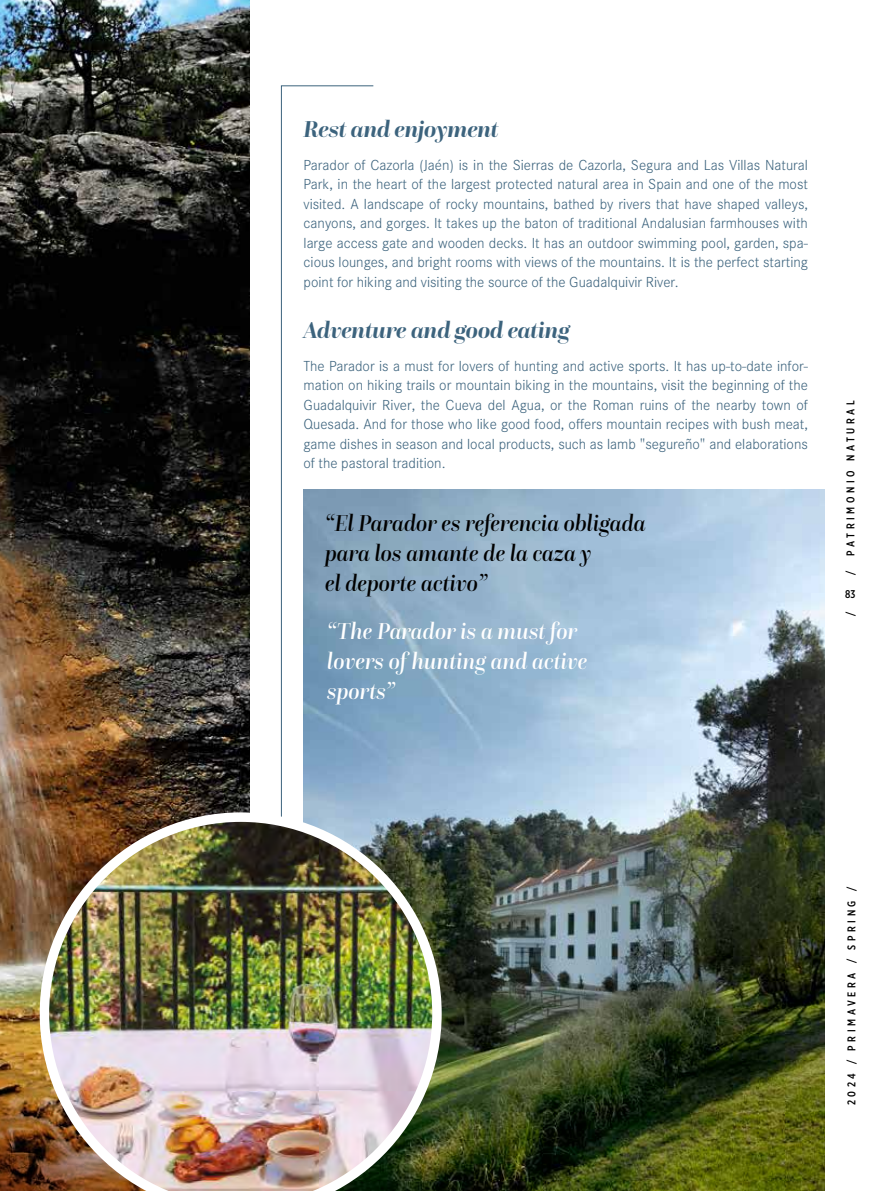
<style>
.page{position:relative;width:893px;height:1191px;background:#fff}
.page>*{position:absolute;margin:0;border:0;box-sizing:border-box;transform-origin:0 0}
.t1{font:italic 500 24px/30px "Questa Grande";color:#000;scale:.92 1}
.t2{font:italic 500 24px/30px "Questa Grande";color:#fff;scale:.92 1}
.t3{font:italic 700 24px "Questa Grande";letter-spacing:-.01em;color:#3c637d}
.t4{font:300 14.25px/19.5px "Corporate SBQ";color:#3c637d;text-align:justify}
.t5{font:500 11.25px "Gotham X Narrow";letter-spacing:.32em;color:#000}
</style>
<div class="page">
<svg style="left:281px;top:85px;width:93px;height:727px"></svg>
<img style="left:0;top:0;width:250px;height:651px">
<img style="left:0;top:651px;width:250px;height:540px">
<img style="left:304px;top:490px;width:520px;height:701px">
<img style="left:40px;top:812px;width:402px;height:379px">
<h1 class="t3" style="left:304px;top:114px;width:197px">Rest and enjoyment</h1>
<p class="t4" style="left:304px;top:155px;width:506px">Parador of Cazorla (Jaén) is in the Sierras de Cazorla, Segura and Las Villas Natural Park, in the heart of the largest protected natural area in Spain and one of the most visited. A landscape of rocky mountains, bathed by rivers that have shaped valleys, canyons, and gorges. It takes up the baton of traditional Andalusian farmhouses with large access gate and wooden decks. It has an outdoor swimming pool, garden, spa&shy;cious lounges, and bright rooms with views of the mountains. It is the perfect starting point for hiking and visiting the source of the Guadalquivir River.</p>
<h1 class="t3" style="left:304px;top:315px;width:268px">Adventure and good eating</h1>
<p class="t4" style="left:304px;top:356px;width:506px">The Parador is a must for lovers of hunting and active sports. It has up-to-date infor&shy;mation on hiking trails or mountain biking in the mountains, visit the beginning of the Guadalquivir River, the Cueva del Agua, or the Roman ruins of the nearby town of Quesada. And for those who like good food, offers mountain recipes with bush meat, game dishes in season and local products, such as lamb "segureño" and elaborations of the pastoral tradition.</p>
<h1 class="t1" style="left:325px;top:507px;width:350px">“El Parador es referencia obligada para los amante de la caza y<br>el deporte activo”</h1>
<h1 class="t2" style="left:327px;top:615px;width:284px">“The Parador is a must for lovers of hunting and active sports”</h1>
<p class="t5" style="left:844px;top:555px;width:157px;rotate:-90deg">PATRIMONIO NATURAL</p>
<p class="t5" style="left:844px;top:575px;width:6px;rotate:-90deg">/</p>
<p class="t5" style="left:845px;top:587px;width:12px">83</p>
<p class="t5" style="left:844px;top:616px;width:6px;rotate:-90deg">/</p>
<p class="t5" style="left:845px;top:1105px;width:220px;rotate:-90deg">2024 / PRIMAVERA / SPRING /</p>
</div>
